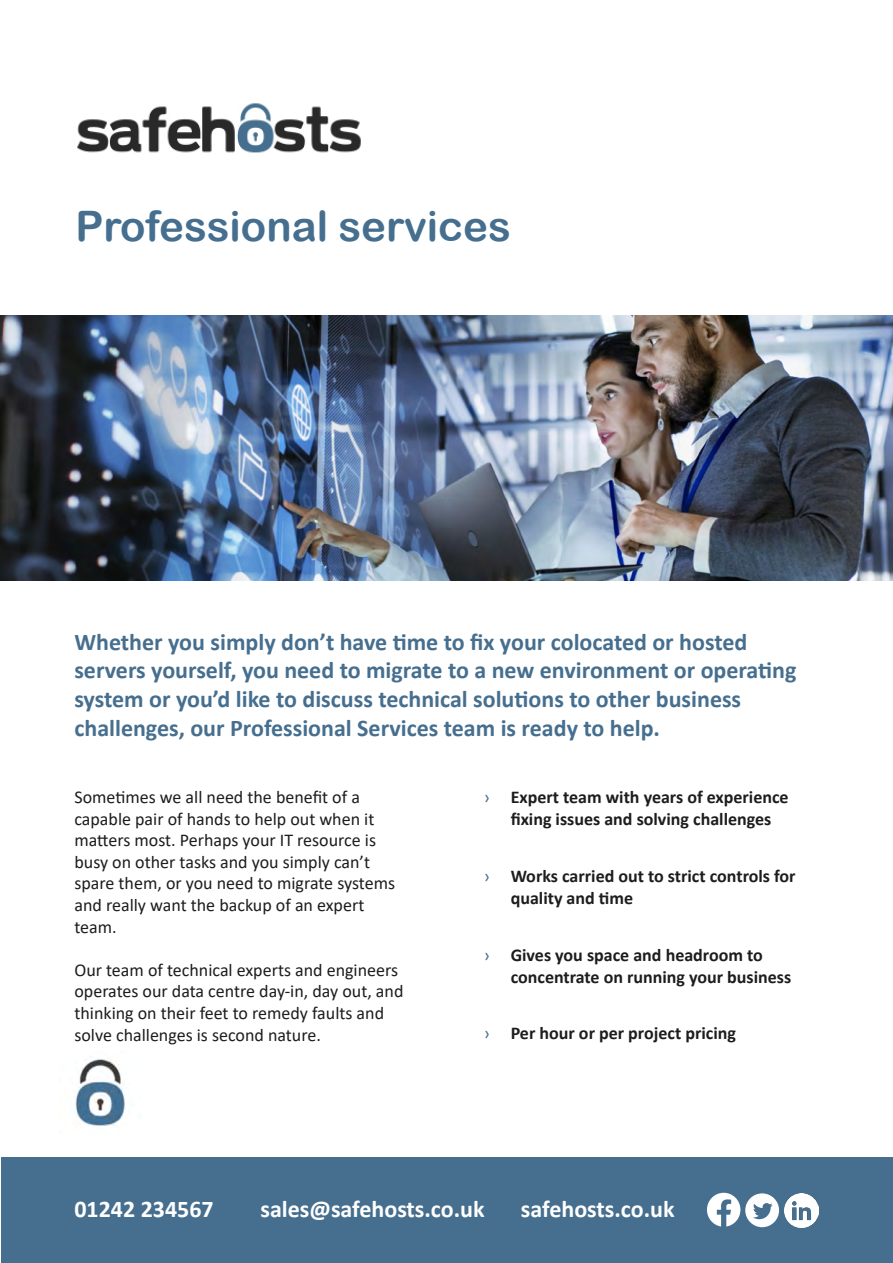
<style>
.page{position:relative;width:893px;height:1263px;background:#fff}
.page>*{position:absolute;margin:0;border:0;box-sizing:border-box;transform-origin:0 0}
.t1{font:42px "Arial Rounded MT Bold";color:#466f8f}
.t2{font:700 27px "Calibri";color:#fff}
.t3{font:700 24px/28.8px "Calibri";color:#466f8f}
.t4{font:700 24px "Calibri";color:#fff}
.t5{font:18px/21.6px "Calibri";color:#1d1d1d}
.t6{font:700 18px/21.6px "Calibri";color:#1d1d1d}
.s1{font-weight:400;color:#446f8f}
</style>
<div class="page">
<img style="left:77px;top:103px;width:284px;height:50px">
<img style="left:0;top:316px;width:893px;height:264px">
<img style="left:75px;top:1059px;width:50px;height:68px">
<div style="left:1px;top:1157px;width:892px;height:106px;background:#466f8f"></div>
<img style="left:784px;top:1193px;width:34px;height:34px">
<svg style="left:707px;top:1193px;width:72px;height:34px"></svg>
<h1 class="t1" style="left:75px;top:202px;width:437px">Professional services</h1>
<p class="t3" style="left:74px;top:627px;width:723px">Whether you simply don’t have time to fix your colocated or hosted servers yourself, you need to migrate to a new environment or operating system or you’d like to discuss technical solutions to other business challenges, our Professional Services team is ready to help.</p>
<p class="t5" style="left:74px;top:786px;width:322px">Sometimes we all need the benefit of a capable pair of hands to help out when it matters most. Perhaps your IT resource is busy on other tasks and you simply can’t spare them, or you need to migrate systems and really want the backup of an expert team.</p>
<p class="t5" style="left:74px;top:958px;width:331px">Our team of technical experts and engineers operates our data centre day-in, day out, and thinking on their feet to remedy faults and solve challenges is second nature.</p>
<p class="t6" style="left:484px;top:786px;width:306px;text-align:center"><span class="s1">›</span> Expert team with years of experience fixing issues and solving challenges</p>
<p class="t6" style="left:511px;top:865px;width:286px;text-indent:-27px"><span class="s1">›</span> Works carried out to strict controls for quality and time</p>
<p class="t6" style="left:511px;top:944px;width:282px;text-indent:-27px"><span class="s1">›</span> Gives you space and headroom to concentrate on running your business</p>
<p class="t6" style="left:484px;top:1022px;width:254px"><span class="s1">›</span> Per hour or per project pricing</p>
<h3 class="t4" style="left:74px;top:1192px;width:141px">01242 234567</h3>
<h3 class="t4" style="left:260px;top:1192px;width:226px">sales@safehosts.co.uk</h3>
<h3 class="t4" style="left:521px;top:1192px;width:155px">safehosts.co.uk</h3>
<h2 class="t2" style="left:75px;top:1191px;width:158px">01234 567890</h2>
<h2 class="t2" style="left:321px;top:1191px;width:254px">sales@safehosts.co.uk</h2>
</div>
